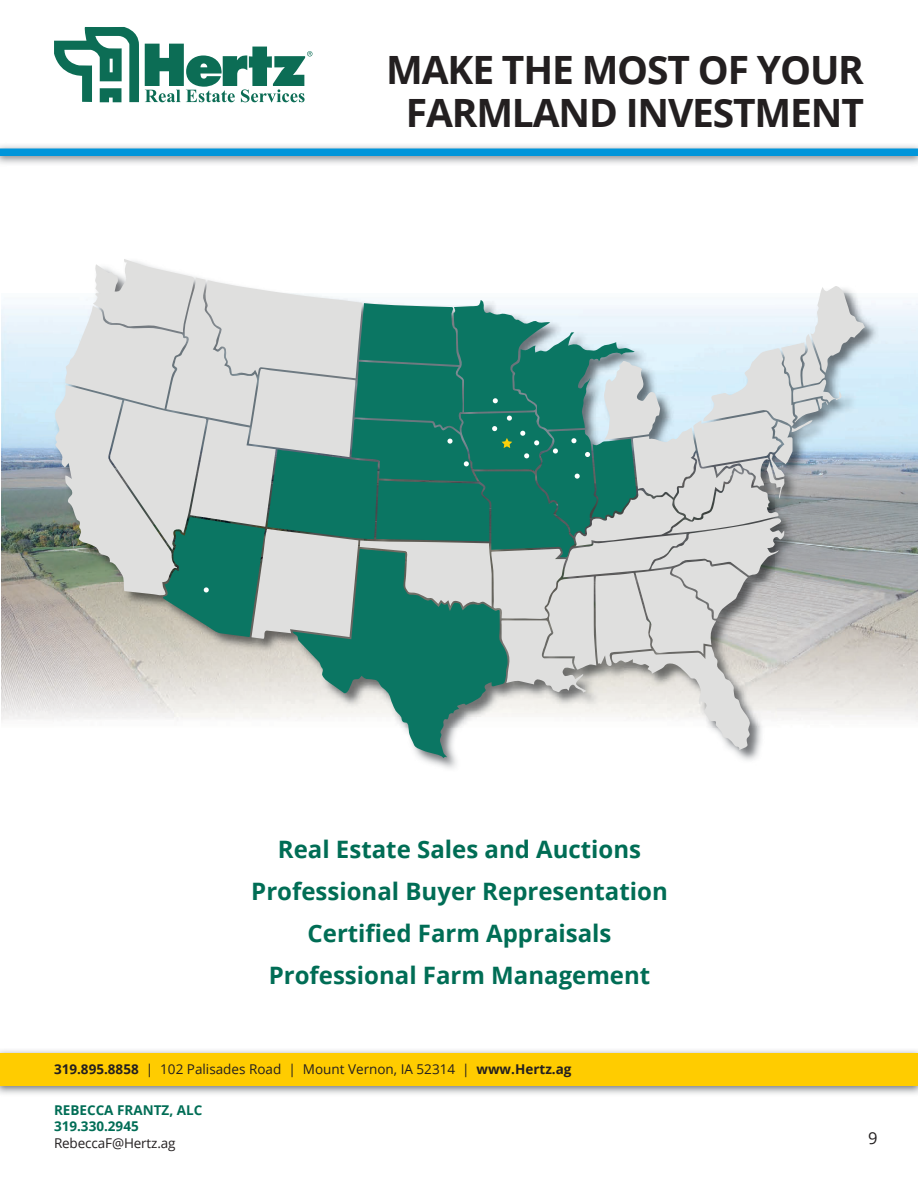
<style>
.page{position:relative;width:918px;height:1188px;background:#fff}
.page>*{position:absolute;margin:0;border:0;box-sizing:border-box;transform-origin:0 0}
.t1{font:700 39px/43.5px "Open Sans";letter-spacing:-.03em;color:#231f20;text-align:center}
.t2{font:700 24px/42px "Open Sans";color:#006d55;text-align:center}
.t3{font:16.5px "Open Sans";color:#231f20}
.t4{font:13.5px "Open Sans";color:#231f20}
.t5{font:700 13.5px/16.5px "Open Sans";color:#006d55}
.s1{font-weight:700}
</style>
<div class="page">
<img style="left:0;top:1050px;width:918px;height:44px">
<div style="left:0;top:1053px;width:918px;height:32px;background:#fc0"></div>
<svg style="left:54px;top:27px;width:85px;height:75px"></svg>
<svg style="left:145px;top:44px;width:167px;height:58px"></svg>
<div style="left:0;top:148px;width:918px;height:8px;background:#0095da"></div>
<img style="left:1px;top:303px;width:917px;height:418px">
<img style="left:420px;top:750px;width:340px;height:19px">
<svg style="left:414px;top:750px;width:94px;height:8px"></svg>
<svg style="left:55px;top:259px;width:810px;height:491px"></svg>
<h1 class="t1" style="left:386px;top:47px;width:479px">MAKE THE MOST OF YOUR<br>FARMLAND INVESTMENT</h1>
<p class="t2" style="left:251px;top:827px;width:418px">Real Estate Sales and Auctions<br>Professional Buyer Representation<br>Certified Farm Appraisals<br>Professional Farm Management</p>
<p class="t4" style="left:54px;top:1059px;width:519px"><span class="s1">319.895.8858</span> | 102 Palisades Road | Mount Vernon, IA 52314 | <span class="s1">www.Hertz.ag</span></p>
<p class="t5" style="left:54px;top:1101px;width:150px">REBECCA FRANTZ, ALC<br>319.330.2945</p>
<p class="t4" style="left:54px;top:1133px;width:123px">RebeccaF@Hertz.ag</p>
<p class="t3" style="left:868px;top:1127px;width:11px">9</p>
</div>
